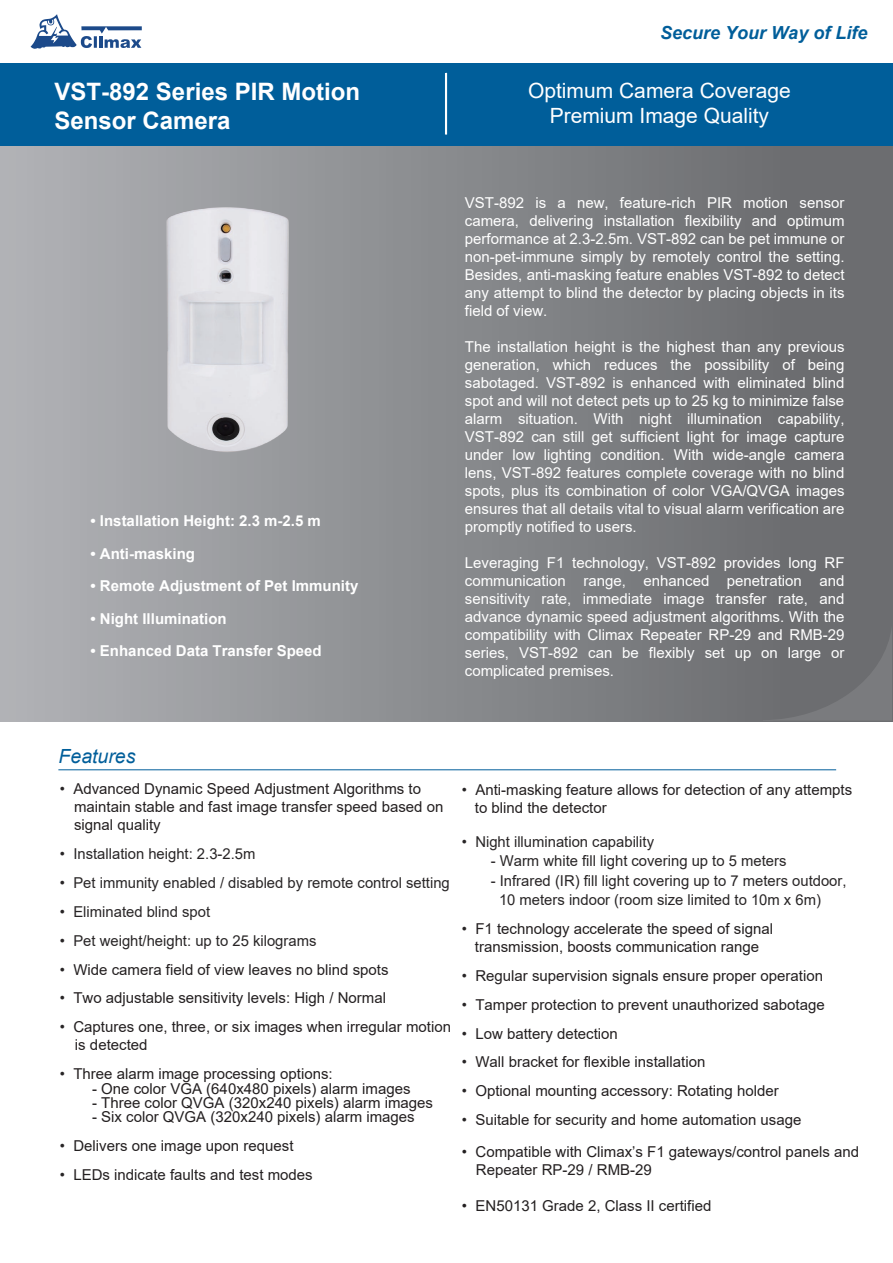
<style>
.page{position:relative;width:893px;height:1263px;background:#fff}
.page>*{position:absolute;margin:0;border:0;box-sizing:border-box;transform-origin:0 0}
.t1{font:700 24px/28.8px "Arial";color:#fff}
.t2{font:21px/25.2px "Arial";color:#fff;text-align:center}
.t3{font:italic 19.5px "Arial";color:#005e9a}
.t4{font:italic 700 18px "Arial";color:#005e9a}
.t5{font:15px/18px "Arial";color:#fff;text-align:justify}
.t6{font:15px/18px "Arial";color:#231f20}
.t7{font:15px/19.5px "Arial";color:#282526}
.t8{font:700 15px "Arial";color:#fff}
.s1{color:#282526}
</style>
<div class="page">
<div style="left:0;top:145px;width:893px;height:576px;background:linear-gradient(to right,#b0b2b5,#656669)"></div>
<svg style="left:763px;top:625px;width:129px;height:96px;background:#6f7073"></svg>
<div style="left:0;top:63px;width:893px;height:83px;background:#005e9a"></div>
<hr style="left:58px;top:769px;width:778px;height:1px;background:#005e9a">
<hr style="left:445px;top:73px;width:2px;height:62px;background:#fff">
<svg style="left:31px;top:14px;width:111px;height:35px"></svg>
<img style="left:0;top:162px;width:487px;height:348px">
<h1 class="t1" style="left:55px;top:77px;width:307px">VST-892 Series PIR Motion<br>Sensor Camera</h1>
<p class="t8" style="left:91px;top:510px;width:232px">• Installation Height: 2.3 m-2.5 m</p>
<p class="t8" style="left:91px;top:543px;width:106px">• Anti-masking</p>
<p class="t8" style="left:91px;top:575px;width:269px">• Remote Adjustment of Pet Immunity</p>
<p class="t8" style="left:91px;top:608px;width:138px">• Night Illumination</p>
<p class="t8" style="left:91px;top:640px;width:233px">• Enhanced Data Transfer Speed</p>
<p class="t4" style="left:660px;top:21px;width:209px">Secure Your Way of Life</p>
<h2 class="t2" style="left:528px;top:78px;width:264px">Optimum Camera Coverage<br>Premium Image Quality</h2>
<p class="t5" style="left:465px;top:194px;width:381px">VST-892 is a new, feature-rich PIR motion sensor camera, delivering installation flexibility and optimum performance at 2.3-2.5m. VST-892 can be pet immune or non-pet-immune simply by remotely control the setting.<br>Besides, anti-masking feature enables VST-892 to detect any attempt to blind the detector by placing objects in its field of view.</p>
<p class="t5" style="left:465px;top:338px;width:381px">The installation height is the highest than any previous generation, which reduces the possibility of being sabotaged. VST-892 is enhanced with eliminated blind spot and will not detect pets up to 25 kg to minimize false alarm situation. With night illumination capability, VST-892 can still get sufficient light for image capture under low lighting condition. With wide-angle camera lens, VST-892 features complete coverage with no blind spots, plus its combination of color VGA/QVGA images ensures that all details vital to visual alarm verification are promptly notified to users.</p>
<p class="t5" style="left:465px;top:554px;width:381px">Leveraging F1 technology, VST-892 provides long RF communication range, enhanced penetration and sensitivity rate, immediate image transfer rate, and advance dynamic speed adjustment algorithms. With the compatibility with Climax Repeater RP-29 and RMB-29 series, VST-892 can be flexibly set up on large or complicated premises.</p>
<h3 class="t3" style="left:59px;top:743px;width:78px">Features</h3>
<p class="t6" style="left:74px;top:780px;width:371px;text-indent:-14px"><span class="s1">•</span> Advanced Dynamic Speed Adjustment Algorithms to maintain stable and fast image transfer speed based on signal quality</p>
<p class="t7" style="left:60px;top:844px;width:197px">• Installation height: 2.3-2.5m</p>
<p class="t7" style="left:60px;top:873px;width:391px">• Pet immunity enabled / disabled by remote control setting</p>
<p class="t7" style="left:60px;top:902px;width:152px">• Eliminated blind spot</p>
<p class="t7" style="left:60px;top:930px;width:258px">• Pet weight/height: up to 25 kilograms</p>
<p class="t6" style="left:60px;top:960px;width:330px"><span class="s1">•</span> Wide camera field of view leaves no blind spots</p>
<p class="t6" style="left:60px;top:989px;width:328px"><span class="s1">•</span> Two adjustable sensitivity levels: High / Normal</p>
<p class="t6" style="left:75px;top:1018px;width:378px;text-indent:-15px"><span class="s1">•</span> Captures one, three, or six images when irregular motion is detected</p>
<p class="t6" style="left:60px;top:1065px;width:274px"><span class="s1">•</span> Three alarm image processing options:</p>
<p class="t6" style="left:92px;top:1079px;width:320px">- One color VGA (640x480 pixels) alarm images</p>
<p class="t6" style="left:92px;top:1094px;width:342px">- Three color QVGA (320x240 pixels) alarm images</p>
<p class="t6" style="left:92px;top:1108px;width:324px">- Six color QVGA (320x240 pixels) alarm images</p>
<p class="t6" style="left:60px;top:1137px;width:235px"><span class="s1">•</span> Delivers one image upon request</p>
<p class="t6" style="left:60px;top:1166px;width:254px"><span class="s1">•</span> LEDs indicate faults and test modes</p>
<p class="t6" style="left:475px;top:780px;width:379px;text-indent:-13px"><span class="s1">•</span> Anti-masking feature allows for detection of any attempts to blind the detector</p>
<p class="t7" style="left:462px;top:831px;width:194px">• Night illumination capability</p>
<p class="t7" style="left:491px;top:851px;width:297px">- Warm white fill light covering up to 5 meters</p>
<p class="t7" style="left:499px;top:870px;width:349px;text-indent:-8px">- Infrared (IR) fill light covering up to 7 meters outdoor,<br>10 meters indoor (room size limited to 10m x 6m)</p>
<p class="t6" style="left:462px;top:919px;width:313px;text-align:center"><span class="s1">•</span> F1 technology accelerate the speed of signal transmission, boosts communication range</p>
<p class="t6" style="left:462px;top:966px;width:363px"><span class="s1">•</span> Regular supervision signals ensure proper operation</p>
<p class="t6" style="left:462px;top:995px;width:364px"><span class="s1">•</span> Tamper protection to prevent unauthorized sabotage</p>
<p class="t6" style="left:462px;top:1024px;width:157px"><span class="s1">•</span> Low battery detection</p>
<p class="t6" style="left:462px;top:1053px;width:245px"><span class="s1">•</span> Wall bracket for flexible installation</p>
<p class="t6" style="left:462px;top:1082px;width:318px"><span class="s1">•</span> Optional mounting accessory: Rotating holder</p>
<p class="t6" style="left:462px;top:1111px;width:341px"><span class="s1">•</span> Suitable for security and home automation usage</p>
<p class="t6" style="left:476px;top:1142px;width:385px;text-indent:-14px">• Compatible with Climax’s F1 gateways/control panels and<br>Repeater RP-29 / RMB-29</p>
<p class="t6" style="left:462px;top:1196px;width:251px">• EN50131 Grade 2, Class II certified</p>
</div>
